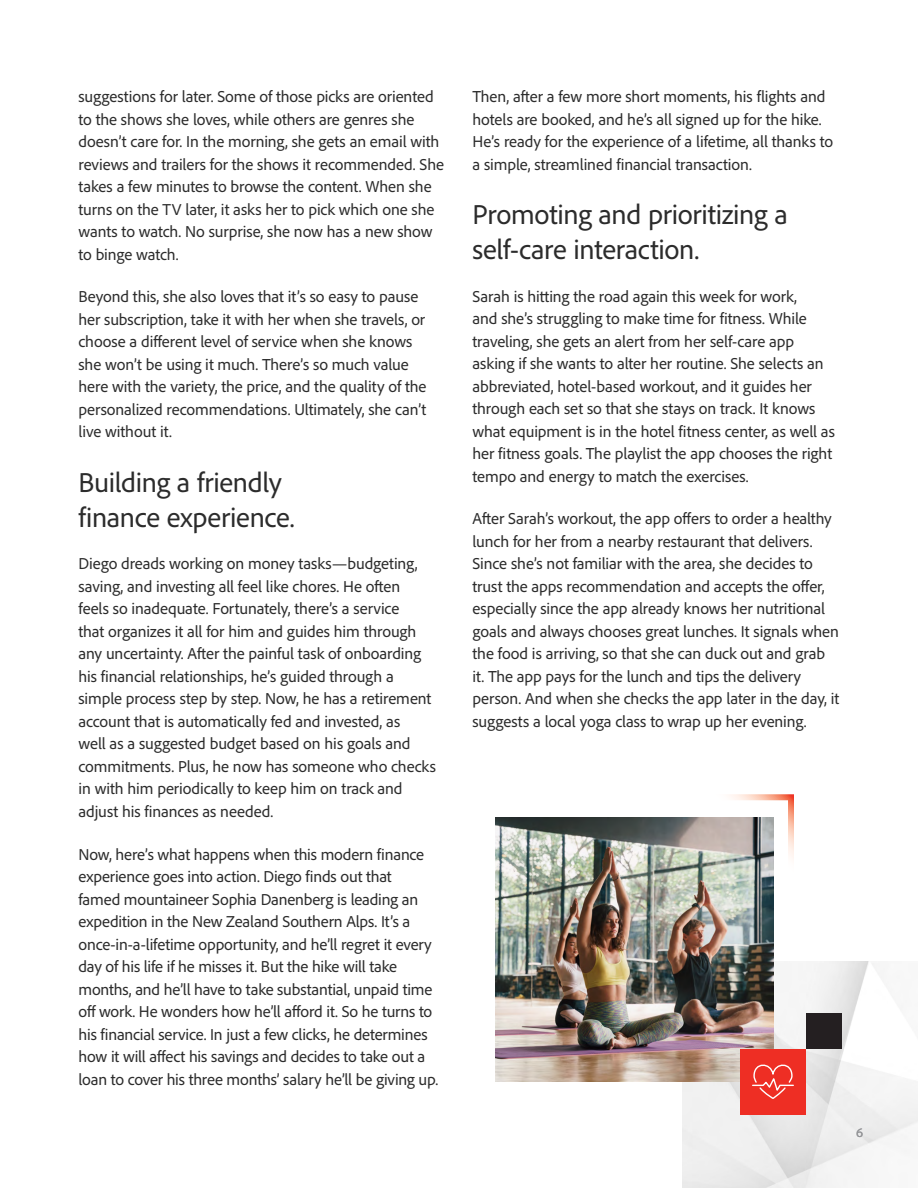
<style>
.page{position:relative;width:918px;height:1188px;background:#fff}
.page>*{position:absolute;margin:0;border:0;box-sizing:border-box;transform-origin:0 0}
.Body{font:28.5px/34.5px "Adobe Clean";letter-spacing:-.01em;color:#2c2c2c}
.Body-2{font:16.5px/22.5px "Adobe Clean";letter-spacing:-.005em;color:#2c2c2c}
.t1{font:13.5px "Adobe Clean";color:#949598}
</style>
<div class="page">
<img style="left:682px;top:961px;width:236px;height:227px">
<img style="left:496px;top:817px;width:277px;height:265px">
<div style="left:806px;top:1014px;width:35px;height:35px;background:#241f21"></div>
<div style="left:740px;top:1049px;width:66px;height:66px;background:#ee2e24"></div>
<svg style="left:752px;top:1064px;width:42px;height:35px"></svg>
<svg style="left:700px;top:794px;width:94px;height:86px"></svg>
<p class="Body-2" style="left:78px;top:85px;width:367px">suggestions for later. Some of those picks are oriented to the shows she loves, while others are genres she doesn’t care for. In the morning, she gets an email with reviews and trailers for the shows it recommended. She takes a few minutes to browse the content. When she turns on the TV later, it asks her to pick which one she wants to watch. No surprise, she now has a new show to binge watch.</p>
<p class="Body-2" style="left:78px;top:285px;width:350px">Beyond this, she also loves that it’s so easy to pause her subscription, take it with her when she travels, or choose a different level of service when she knows she won’t be using it much. There’s so much value here with the variety, the price, and the quality of the personalized recommendations. Ultimately, she can’t live without it.</p>
<p class="Body" style="left:78px;top:464px;width:218px">Building a friendly finance experience.</p>
<p class="Body-2" style="left:78px;top:552px;width:359px">Diego dreads working on money tasks—budgeting, saving, and investing all feel like chores. He often<br>feels so inadequate. Fortunately, there’s a service<br>that organizes it all for him and guides him through any uncertainty. After the painful task of onboarding his financial relationships, he’s guided through a simple process step by step. Now, he has a retirement account that is automatically fed and invested, as<br>well as a suggested budget based on his goals and commitments. Plus, he now has someone who checks in with him periodically to keep him on track and adjust his finances as needed.</p>
<p class="Body-2" style="left:78px;top:842px;width:361px">Now, here’s what happens when this modern finance experience goes into action. Diego finds out that<br>famed mountaineer Sophia Danenberg is leading an expedition in the New Zealand Southern Alps. It’s a once-in-a-lifetime opportunity, and he’ll regret it every day of his life if he misses it. But the hike will take months, and he’ll have to take substantial, unpaid time off work. He wonders how he’ll afford it. So he turns to his financial service. In just a few clicks, he determines how it will affect his savings and decides to take out a loan to cover his three months’ salary he’ll be giving up.</p>
<p class="Body-2" style="left:472px;top:85px;width:362px">Then, after a few more short moments, his flights and hotels are booked, and he’s all signed up for the hike.<br>He’s ready for the experience of a lifetime, all thanks to a simple, streamlined financial transaction.</p>
<p class="Body" style="left:472px;top:197px;width:317px">Promoting and prioritizing a self-care interaction.</p>
<p class="Body-2" style="left:472px;top:284px;width:364px">Sarah is hitting the road again this week for work,<br>and she’s struggling to make time for fitness. While traveling, she gets an alert from her self-care app asking if she wants to alter her routine. She selects an abbreviated, hotel-based workout, and it guides her through each set so that she stays on track. It knows what equipment is in the hotel fitness center, as well as her fitness goals. The playlist the app chooses the right tempo and energy to match the exercises.</p>
<p class="Body-2" style="left:472px;top:507px;width:368px">After Sarah’s workout, the app offers to order a healthy lunch for her from a nearby restaurant that delivers.<br>Since she’s not familiar with the area, she decides to trust the apps recommendation and accepts the offer, especially since the app already knows her nutritional goals and always chooses great lunches. It signals when the food is arriving, so that she can duck out and grab it. The app pays for the lunch and tips the delivery person. And when she checks the app later in the day, it suggests a local yoga class to wrap up her evening.</p>
<p class="t1" style="left:856px;top:1124px;width:9px">6</p>
</div>
